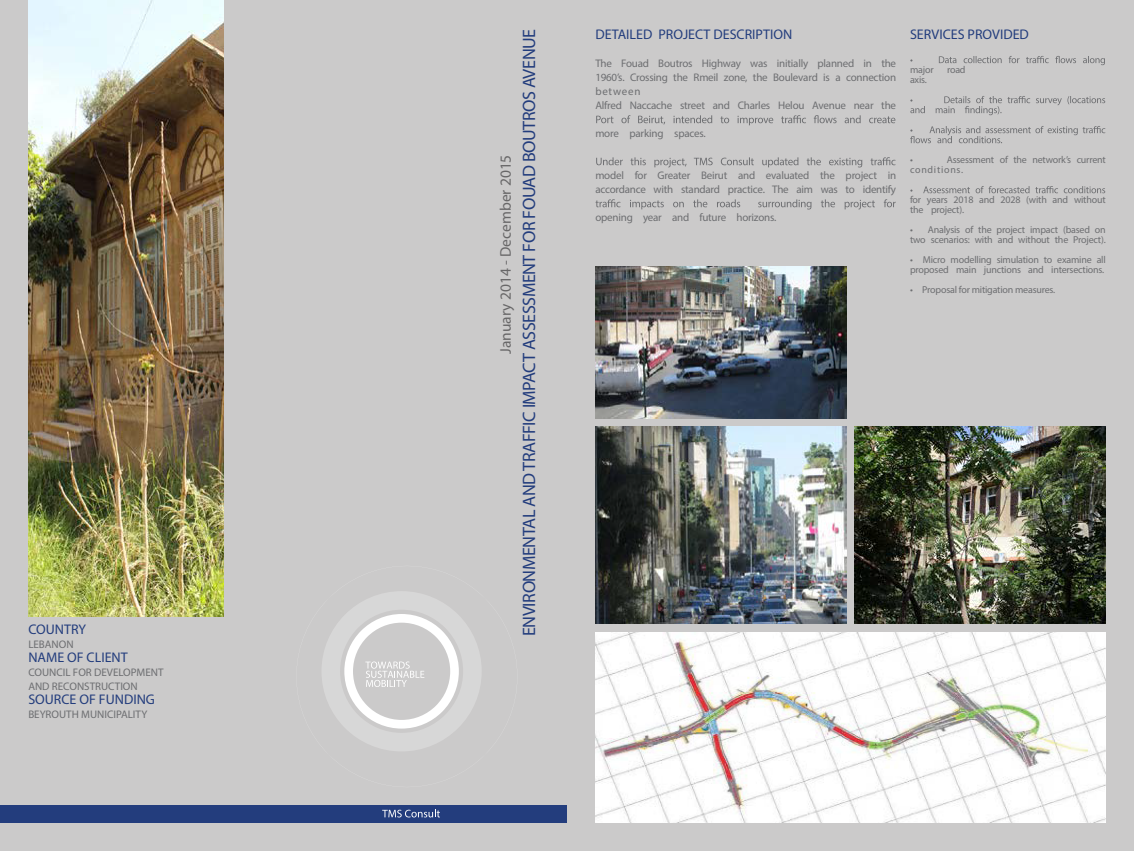
<style>
.page{position:relative;width:1134px;height:851px;background:#fff}
.page>*{position:absolute;margin:0;border:0;box-sizing:border-box;transform-origin:0 0}
.t1{font:18px "Myriad Pro";letter-spacing:-.025em;color:#233d7d}
.t2{font:15.5px "Myriad Pro";color:#686768}
.t3{font:14px "Myriad Pro";color:#233d7d}
.t4{font:11px/14px "Myriad Pro";letter-spacing:-.02em;color:#6d6e71}
.t5{font:11px/14px "Myriad Pro";color:#6d6e71}
.t6{font:10px/10px "Myriad Pro";letter-spacing:-.02em;color:#6d6e71}
</style>
<div class="page">
<div style="left:0;top:0;width:1134px;height:850px;background:#cbcaca"></div>
<svg style="left:322px;top:591px;width:159px;height:160px"></svg>
<div style="left:0;top:805px;width:567px;height:17px;background:#233d7d"></div>
<svg style="left:382px;top:809px;width:58px;height:8px"></svg>
<img style="left:28px;top:0;width:196px;height:616px">
<svg style="left:596px;top:115px;width:299px;height:10px"></svg>
<svg style="left:596px;top:157px;width:299px;height:10px"></svg>
<svg style="left:595px;top:199px;width:301px;height:10px"></svg>
<svg style="left:910px;top:56px;width:195px;height:9px"></svg>
<svg style="left:910px;top:96px;width:195px;height:19px"></svg>
<svg style="left:910px;top:126px;width:195px;height:17px"></svg>
<svg style="left:910px;top:186px;width:195px;height:7px"></svg>
<img style="left:595px;top:426px;width:252px;height:197px">
<img style="left:595px;top:632px;width:511px;height:190px">
<img style="left:854px;top:426px;width:252px;height:197px">
<img style="left:595px;top:266px;width:252px;height:152px">
<p class="t3" style="left:28px;top:621px;width:59px">COUNTRY</p>
<p class="t5" style="left:28px;top:637px;width:47px">LEBANON</p>
<p class="t3" style="left:28px;top:649px;width:101px">NAME OF CLIENT</p>
<p class="t5" style="left:28px;top:665px;width:137px">COUNCIL FOR DEVELOPMENT<br>AND RECONSTRUCTION</p>
<p class="t3" style="left:28px;top:691px;width:128px">SOURCE OF FUNDING</p>
<p class="t5" style="left:28px;top:707px;width:120px">BEYROUTH MUNICIPALITY</p>
<h2 class="t2" style="left:496px;top:354px;width:201px;rotate:-90deg">January 2014 - December 2015</h2>
<h1 class="t1" style="left:518px;top:636px;width:608px;rotate:-90deg">ENVIRONMENTAL ANDTRAFFIC IMPACT ASSESSMENT FOR FOUAD BOUTROS AVENUE</h1>
<p class="t3" style="left:595px;top:26px;width:198px">DETAILED PROJECT DESCRIPTION</p>
<p class="t4" style="left:595px;top:56px;width:302px">The Fouad Boutros Highway was initially planned in the 1960’s. Crossing the Rmeil zone, the Boulevard is a connection between<br>Alfred Naccache street and Charles Helou Avenue near the</p>
<p class="t4" style="left:595px;top:126px;width:112px">more parking spaces.</p>
<p class="t4" style="left:595px;top:168px;width:302px">model for Greater Beirut and evaluated the project in accordance with standard practice. The aim was to identify</p>
<p class="t4" style="left:595px;top:210px;width:183px">opening year and future horizons.</p>
<p class="t3" style="left:910px;top:26px;width:120px">SERVICES PROVIDED</p>
<p class="t6" style="left:910px;top:65px;width:25px">major</p>
<p class="t6" style="left:947px;top:65px;width:20px">road</p>
<p class="t6" style="left:910px;top:75px;width:18px">axis.</p>
<p class="t6" style="left:910px;top:155px;width:197px;text-indent:37px">Assessment of the network’s current conditions.</p>
<p class="t6" style="left:910px;top:195px;width:197px">for years 2018 and 2028 (with and without the project).</p>
<p class="t6" style="left:910px;top:225px;width:197px">• Analysis of the project impact (based on two scenarios: with and without the Project).</p>
<p class="t6" style="left:910px;top:255px;width:197px">• Micro modelling simulation to examine all proposed main junctions and intersections.</p>
<p class="t6" style="left:910px;top:285px;width:147px">• Proposal for mitigation measures.</p>
<p class="t6" style="left:910px;top:155px;width:4px">•</p>
</div>
